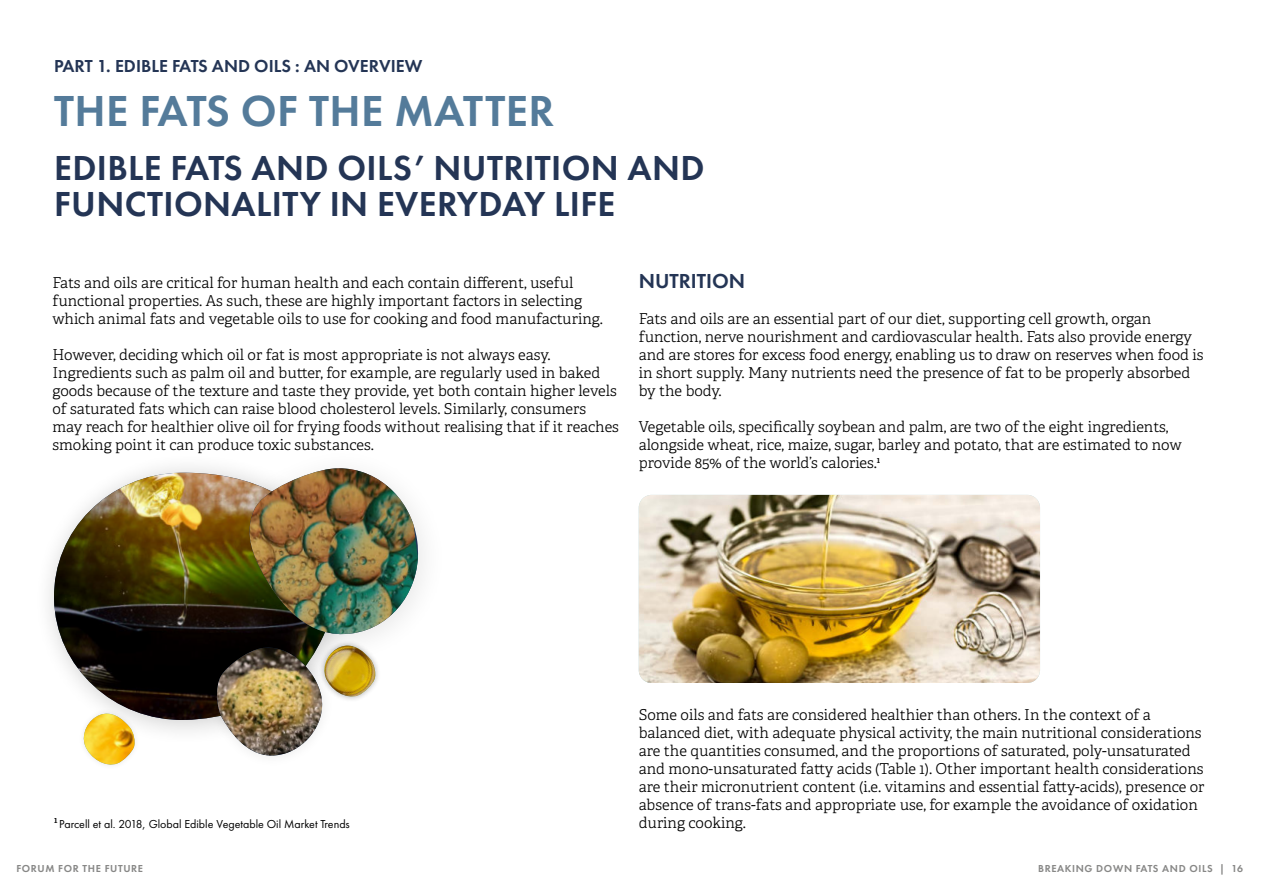
<style>
.page{position:relative;width:1263px;height:893px;background:#fff}
.page>*{position:absolute;margin:0;border:0;box-sizing:border-box;transform-origin:0 0}
.t1{font:600 45px "Futura PT";letter-spacing:.01em;color:#547b9a}
.t2{font:600 36px/36px "Futura PT";letter-spacing:.01em;color:#243555}
.t3{font:600 21px "Futura PT";color:#243555}
.t4{font:600 18px "Futura PT";color:#243555}
.t5{font:300 15px/18px "Adelle";color:#000}
.t6{font:12px "Futura PT";color:#000}
.t7{font:600 10.5px "Futura PT";letter-spacing:.06em;color:#878786}
</style>
<div class="page">
<div style="left:34px;top:453px;width:327px;height:293px;background:#000;opacity:.2"></div>
<img style="left:53px;top:473px;width:162px;height:248px">
<div style="left:78px;top:707px;width:63px;height:64px;background:#000;opacity:.1"></div>
<svg style="left:81px;top:711px;width:55px;height:3px"></svg>
<img style="left:81px;top:714px;width:55px;height:54px">
<div style="left:227px;top:446px;width:222px;height:218px;background:#fff"></div>
<div style="left:204px;top:635px;width:131px;height:133px;background:#000;opacity:.1"></div>
<img style="left:215px;top:463px;width:208px;height:296px">
<img style="left:215px;top:648px;width:111px;height:109px">
<img style="left:639px;top:495px;width:401px;height:188px">
<p class="t4" style="left:54px;top:58px;width:370px">PART 1. EDIBLE FATS AND OILS : AN OVERVIEW</p>
<h1 class="t1" style="left:54px;top:92px;width:502px">THE FATS OF THE MATTER</h1>
<h2 class="t2" style="left:54px;top:153px;width:652px">EDIBLE FATS AND OILS’ NUTRITION AND<br>FUNCTIONALITY IN EVERYDAY LIFE</h2>
<p class="t5" style="left:52px;top:275px;width:552px">Fats and oils are critical for human health and each contain different, useful functional properties. As such, these are highly important factors in selecting which animal fats and vegetable oils to use for cooking and food manufacturing.</p>
<p class="t5" style="left:52px;top:347px;width:568px">However, deciding which oil or fat is most appropriate is not always easy.<br>Ingredients such as palm oil and butter, for example, are regularly used in baked goods because of the texture and taste they provide, yet both contain higher levels of saturated fats which can raise blood cholesterol levels. Similarly, consumers may reach for healthier olive oil for frying foods without realising that if it reaches smoking point it can produce toxic substances.</p>
<h3 class="t3" style="left:639px;top:272px;width:108px">NUTRITION</h3>
<p class="t5" style="left:639px;top:311px;width:566px">Fats and oils are an essential part of our diet, supporting cell growth, organ function, nerve nourishment and cardiovascular health. Fats also provide energy and are stores for excess food energy, enabling us to draw on reserves when food is in short supply. Many nutrients need the presence of fat to be properly absorbed by the body.</p>
<p class="t5" style="left:639px;top:419px;width:545px">Vegetable oils, specifically soybean and palm, are two of the eight ingredients, alongside wheat, rice, maize, sugar, barley and potato, that are estimated to now provide 85% of the world’s calories.<sup>1</sup></p>
<p class="t6" style="left:54px;top:819px;width:297px"><sup>1</sup> Parcell et al. 2018, Global Edible Vegetable Oil Market Trends</p>
<p class="t5" style="left:639px;top:707px;width:567px">Some oils and fats are considered healthier than others. In the context of a balanced diet, with adequate physical activity, the main nutritional considerations are the quantities consumed, and the proportions of saturated, poly-unsaturated and mono-unsaturated fatty acids (Table 1). Other important health considerations are their micronutrient content (i.e. vitamins and essential fatty-acids), presence or absence of trans-fats and appropriate use, for example the avoidance of oxidation during cooking.</p>
<p class="t7" style="left:16px;top:862px;width:128px">FORUM FOR THE FUTURE</p>
<p class="t7" style="left:1038px;top:864px;width:207px">BREAKING DOWN FATS AND OILS | 16</p>
</div>
